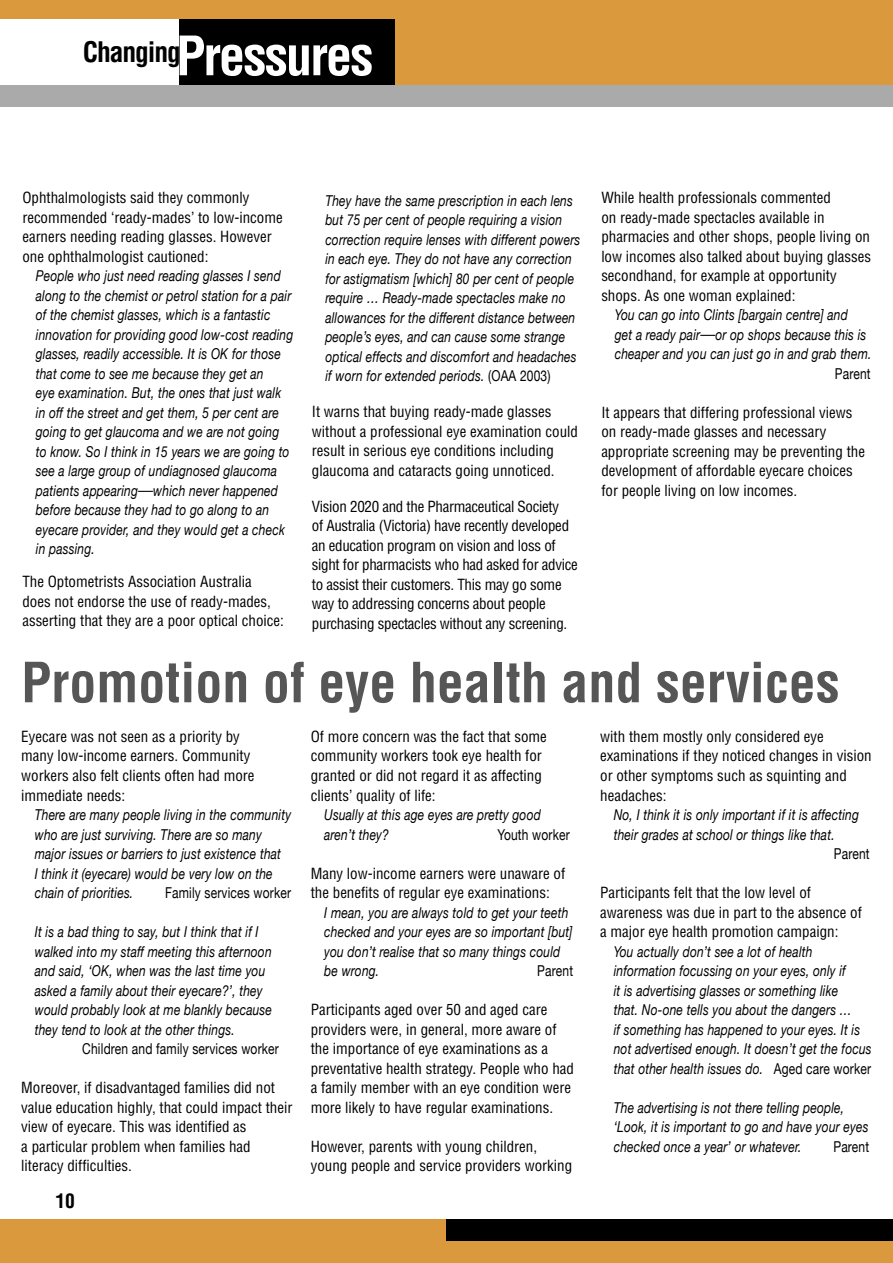
<style>
.page{position:relative;width:893px;height:1263px;background:#fff}
.page>*{position:absolute;margin:0;border:0;box-sizing:border-box;transform-origin:0 0}
.t1{font:700 condensed 54px "Helvetica";color:#565656}
.t2{font:700 condensed 52.95px "Helvetica";letter-spacing:-.04em;color:#fff}
.t3{font:700 condensed 27.6px "Helvetica";letter-spacing:-.04em;color:#000}
.t4{font:700 condensed 19.5px "Helvetica";color:#000}
.t5{font:italic 15px/19.5px "Helvetica Neue";letter-spacing:.015em;color:#000;scale:.8 1}
.t6{font:condensed 15px/19.5px "Helvetica";color:#000}
.t7{font:condensed 15px/19.5px "Helvetica";letter-spacing:-.02em;color:#000}
.t8{font:15px "Helvetica Neue";letter-spacing:.015em;color:#000;scale:.8 1}
.s1{font-family:"Helvetica";font-style:normal;font-stretch:condensed}
.s2{font-style:normal}
</style>
<div class="page">
<div style="left:0;top:0;width:893px;height:106px;background:#db993d"></div>
<div style="left:0;top:1219px;width:893px;height:44px;background:#db993d"></div>
<div style="left:0;top:19px;width:180px;height:67px;background:#fff"></div>
<div style="left:180px;top:19px;width:215px;height:66px;background:#000"></div>
<div style="left:446px;top:1219px;width:447px;height:21px;background:#000"></div>
<div style="left:0;top:85px;width:893px;height:21px;background:#aaa"></div>
<h2 class="t2" style="left:176px;top:23px;width:199px">Pressures</h2>
<h3 class="t3" style="left:83px;top:34px;width:100px">Changing</h3>
<p class="t6" style="left:22px;top:188px;width:262px">Ophthalmologists said they commonly recommended ‘ready-mades’ to low-income earners needing reading glasses. However one ophthalmologist cautioned:</p>
<p class="t5" style="left:36px;top:266px;width:323px">People who just need reading glasses I send along to the chemist or petrol station for a pair of the chemist glasses, which is a fantastic innovation for providing good low-cost reading glasses, readily accessible. It is OK for those that come to see me because they get an<br>eye examination. But, the ones that just walk in off the street and get them, 5 per cent are going to get glaucoma and we are not going to know. So I think in 15 years we are going to see a large group of undiagnosed glaucoma patients appearing<span class="s1">—</span>which never happened before because they had to go along to an eyecare provider, and they would get a check in passing.</p>
<p class="t6" style="left:22px;top:572px;width:263px">The Optometrists Association Australia does not endorse the use of ready-mades, asserting that they are a poor optical choice:</p>
<p class="t5" style="left:325px;top:190px;width:320px">They have the same prescription in each lens but 75 per cent of people requiring a vision correction require lenses with different powers in each eye. They do not have any correction for astigmatism [which] 80 per cent of people require … Ready-made spectacles make no allowances for the different distance between people’s eyes, and can cause some strange optical effects and discomfort and headaches if worn for extended periods. <span class="s2">(OAA 2003)</span></p>
<p class="t6" style="left:312px;top:402px;width:268px">It warns that buying ready-made glasses without a professional eye examination could result in serious eye conditions including glaucoma and cataracts going unnoticed.</p>
<p class="t7" style="left:312px;top:496px;width:267px">Vision 2020 and the Pharmaceutical Society<br>of Australia (Victoria) have recently developed an education program on vision and loss of sight for pharmacists who had asked for advice to assist their customers. This may go some way to addressing concerns about people purchasing spectacles without any screening.</p>
<p class="t6" style="left:601px;top:188px;width:271px">While health professionals commented<br>on ready-made spectacles available in pharmacies and other shops, people living on low incomes also talked about buying glasses secondhand, for example at opportunity shops. As one woman explained:</p>
<p class="t5" style="left:615px;top:305px;width:322px">You can go into Clints [bargain centre] and<br>get a ready pair<span class="s1">—</span>or op shops because this is cheaper and you can just go in and grab them.</p>
<p class="t8" style="left:835px;top:365px;width:46px">Parent</p>
<p class="t6" style="left:601px;top:403px;width:265px">It appears that differing professional views on ready-made glasses and necessary appropriate screening may be preventing the development of affordable eyecare choices for people living on low incomes.</p>
<h1 class="t1" style="left:21px;top:649px;width:820px">Promotion of eye health and services</h1>
<p class="t6" style="left:21px;top:727px;width:235px">Eyecare was not seen as a priority by many low-income earners. Community workers also felt clients often had more immediate needs:</p>
<p class="t5" style="left:35px;top:805px;width:322px">There are many people living in the community who are just surviving. There are so many major issues or barriers to just existence that<br>I think it (eyecare) would be very low on the chain of priorities.</p>
<p class="t6" style="left:311px;top:727px;width:238px">Of more concern was the fact that some community workers took eye health for granted or did not regard it as affecting clients’ quality of life:</p>
<p class="t5" style="left:324px;top:805px;width:272px">Usually at this age eyes are pretty good aren’t they?</p>
<p class="t6" style="left:600px;top:727px;width:273px">with them mostly only considered eye examinations if they noticed changes in vision or other symptoms such as squinting and headaches:</p>
<p class="t5" style="left:614px;top:805px;width:308px">No, I think it is only important if it is affecting their grades at school or things like that.</p>
<p class="t8" style="left:834px;top:845px;width:46px">Parent</p>
<p class="t6" style="left:600px;top:883px;width:263px">Participants felt that the low level of awareness was due in part to the absence of a major eye health promotion campaign:</p>
<p class="t5" style="left:614px;top:941px;width:324px">You actually don’t see a lot of health information focussing on your eyes, only if<br>it is advertising glasses or something like<br>that. No-one tells you about the dangers …<br>if something has happened to your eyes. It is not advertised enough. It doesn’t get the focus that other health issues do. <span class="s2">Aged care worker</span></p>
<p class="t5" style="left:614px;top:1097px;width:320px">The advertising is not there telling people, ‘Look, it is important to go and have your eyes checked once a year’ or whatever.</p>
<p class="t8" style="left:497px;top:825px;width:92px">Youth worker</p>
<p class="t6" style="left:311px;top:863px;width:256px">Many low-income earners were unaware of the benefits of regular eye examinations:</p>
<p class="t5" style="left:324px;top:902px;width:312px">I mean, you are always told to get your teeth checked and your eyes are so important [but] you don’t realise that so many things could be wrong.</p>
<p class="t8" style="left:165px;top:884px;width:159px">Family services worker</p>
<p class="t5" style="left:35px;top:922px;width:298px">It is a bad thing to say, but I think that if I walked into my staff meeting this afternoon and said, ‘OK, when was the last time you asked a family about their eyecare?’, they would probably look at me blankly because they tend to look at the other things.</p>
<p class="t8" style="left:82px;top:1040px;width:247px">Children and family services worker</p>
<p class="t6" style="left:21px;top:1078px;width:273px">Moreover, if disadvantaged families did not value education highly, that could impact their view of eyecare. This was identified as<br>a particular problem when families had literacy difficulties.</p>
<p class="t8" style="left:537px;top:962px;width:46px">Parent</p>
<p class="t6" style="left:311px;top:1000px;width:265px">Participants aged over 50 and aged care providers were, in general, more aware of the importance of eye examinations as a preventative health strategy. People who had a family member with an eye condition were more likely to have regular examinations.</p>
<p class="t6" style="left:311px;top:1136px;width:263px">However, parents with young children, young people and service providers working</p>
<p class="t8" style="left:833px;top:1137px;width:46px">Parent</p>
<h3 class="t4" style="left:56px;top:1189px;width:21px">10</h3>
</div>
